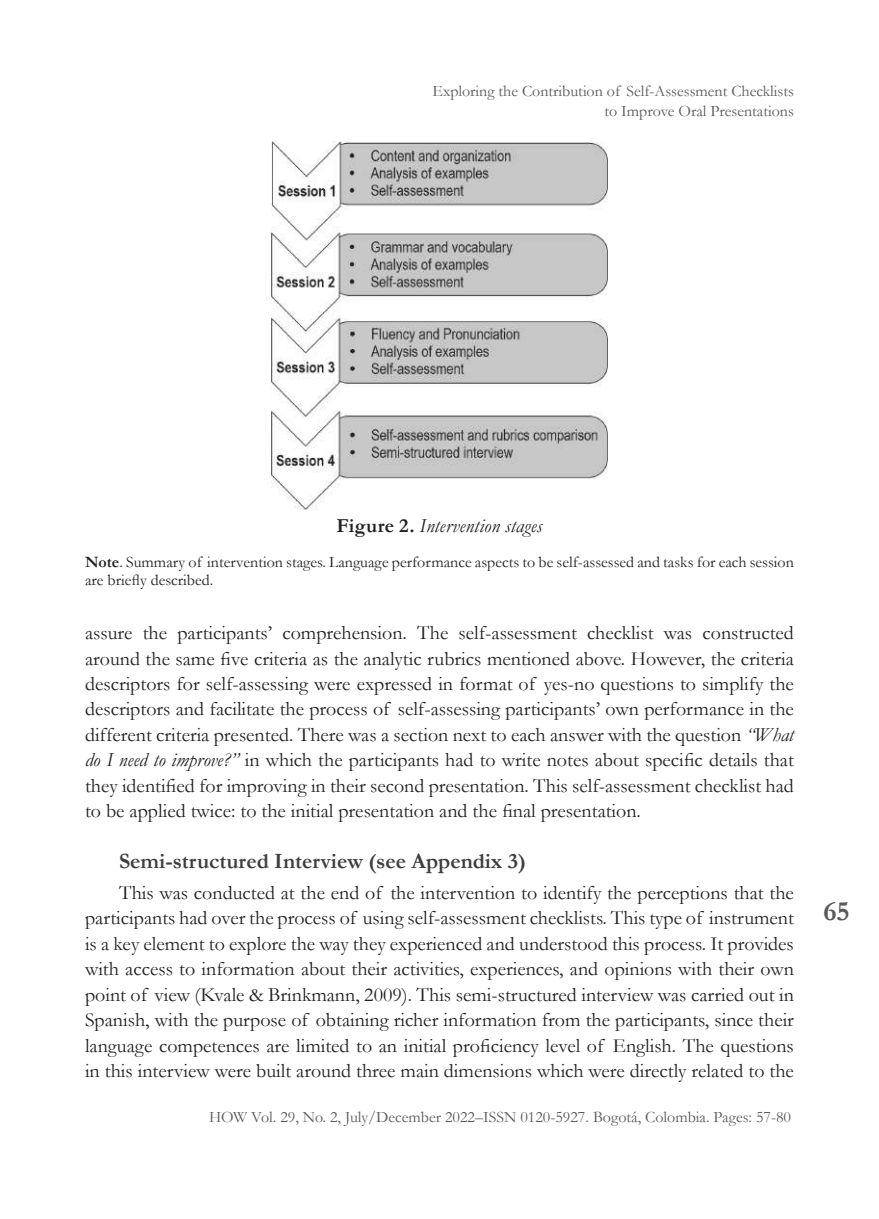
<style>
.page{position:relative;width:879px;height:1219px;background:#fff}
.page>*{position:absolute;margin:0;border:0;box-sizing:border-box;transform-origin:0 0}
.t1{font:700 28px "Garamond";color:#57585a}
.t2{font:700 22px "Garamond";color:#3e3e3f}
.t3{font:20px/25.4px "Garamond";color:#231f20;text-align:justify}
.t4{font:italic 20px "Garamond";letter-spacing:.005em;color:#231f20}
.t5{font:16px/20px "Garamond";color:#57585a;text-align:right}
.t6{font:16px/18px "Garamond";color:#231f20}
.s1{font-weight:700;font-style:normal}
.s2{font-weight:700}
.s3{font-style:italic}
</style>
<div class="page">
<img style="left:271px;top:142px;width:336px;height:367px">
<p class="t5" style="left:432px;top:80px;width:363px">Exploring the Contribution of Self-Assessment Checklists to Improve Oral Presentations</p>
<p class="t4" style="left:337px;top:513px;width:207px"><span class="s1">Figure 2.</span> Intervention stages</p>
<p class="t6" style="left:85px;top:553px;width:710px"><span class="s2">Note</span>. Summary of intervention stages. Language performance aspects to be self-assessed and tasks for each session are briefly described.</p>
<p class="t3" style="left:85px;top:619px;width:710px">assure the participants’ comprehension. The self-assessment checklist was constructed around the same five criteria as the analytic rubrics mentioned above. However, the criteria descriptors for self-assessing were expressed in format of yes-no questions to simplify the descriptors and facilitate the process of self-assessing participants’ own performance in the different criteria presented. There was a section next to each answer with the question <span class="s3">“What do I need to improve?”</span> in which the participants had to write notes about specific details that they identified for improving in their second presentation. This self-assessment checklist had to be applied twice: to the initial presentation and the final presentation.</p>
<p class="t2" style="left:119px;top:846px;width:408px">Semi-structured Interview (see Appendix 3)</p>
<p class="t3" style="left:85px;top:879px;width:710px;text-indent:34px">This was conducted at the end of the intervention to identify the perceptions that the participants had over the process of using self-assessment checklists. This type of instrument is a key element to explore the way they experienced and understood this process. It provides with access to information about their activities, experiences, and opinions with their own point of view (Kvale &amp; Brinkmann, 2009). This semi-structured interview was carried out in Spanish, with the purpose of obtaining richer information from the participants, since their language competences are limited to an initial proficiency level of English. The questions in this interview were built around three main dimensions which were directly related to the</p>
<p class="t5" style="left:209px;top:1106px;width:583px">HOW Vol. 29, No. 2, July/December 2022–ISSN 0120-5927. Bogotá, Colombia. Pages: 57-80</p>
<h1 class="t1" style="left:823px;top:892px;width:28px">65</h1>
</div>
